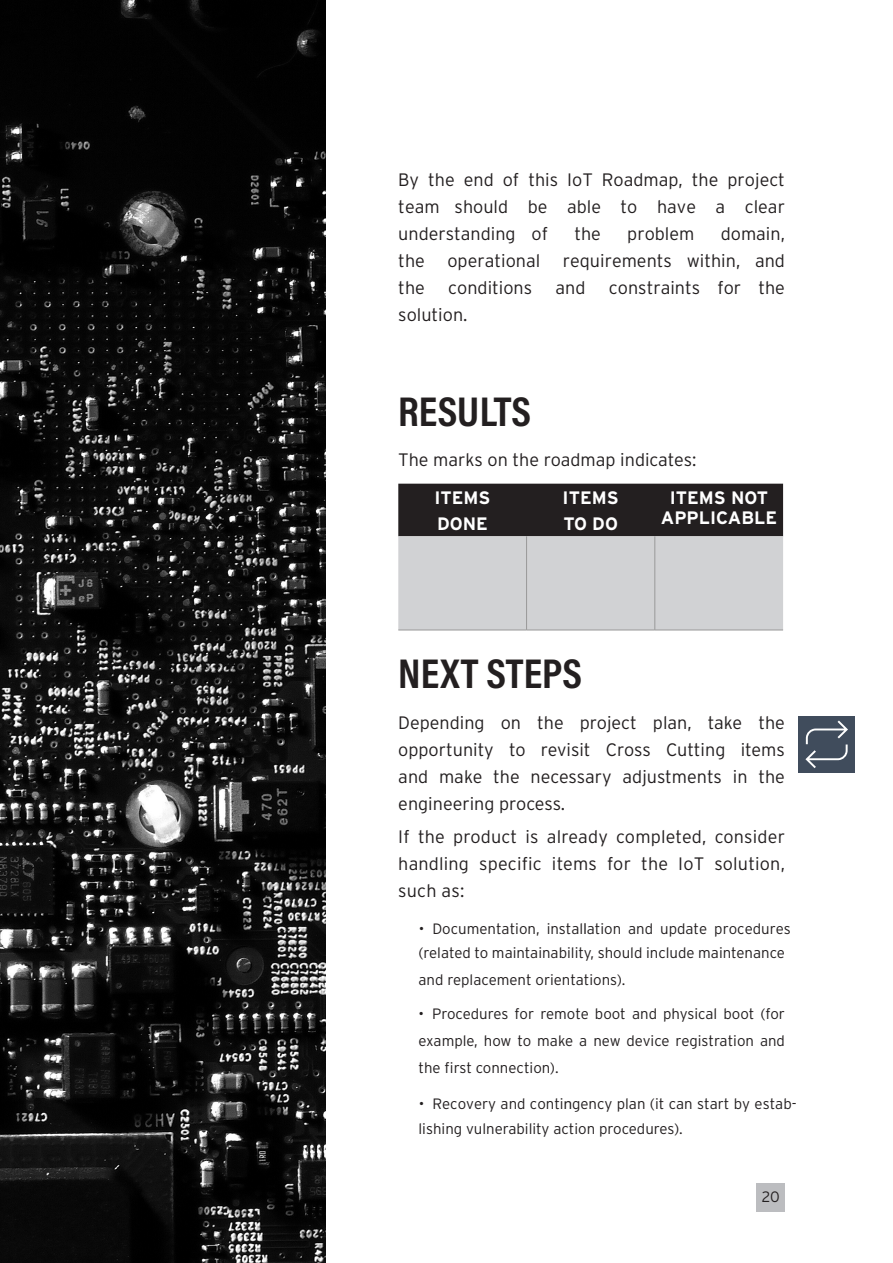
<style>
.page{position:relative;width:893px;height:1263px;background:#fff}
.page>*{position:absolute;margin:0;border:0;box-sizing:border-box;transform-origin:0 0}
.t1{font:700 42px "Acumin Pro Cond";letter-spacing:.005em;color:#231f20}
.t2{font:300 18px/27px "Interstate";color:#231f20;text-align:justify}
.Table_Title{font:700 18px/19.5px "Interstate";color:#fff;text-align:center}
.t3{font:300 15px/24.6px "Interstate";color:#231f20}
.s1{font-family:"Helvetica Neue";font-weight:400}
</style>
<div class="page">
<div style="left:757px;top:1183px;width:28px;height:28px;background:#bcbdc0"></div>
<img style="left:0;top:0;width:325px;height:1263px">
<svg style="left:398px;top:484px;width:385px;height:146px;background:#929293"></svg>
<hr style="left:526px;top:536px;width:1px;height:94px;background:#999">
<hr style="left:655px;top:536px;width:1px;height:94px;background:#999">
<hr style="left:398px;top:630px;width:129px;height:1px;background:#999">
<hr style="left:527px;top:630px;width:128px;height:1px;background:#999">
<hr style="left:655px;top:630px;width:128px;height:1px;background:#999">
<div style="left:799px;top:716px;width:56px;height:56px;background:#404c5c"></div>
<svg style="left:805px;top:720px;width:43px;height:48px"></svg>
<p class="t2" style="left:398px;top:166px;width:388px">By the end of this IoT Roadmap, the project team should be able to have a clear understanding of</p>
<p class="t2" style="left:574px;top:220px;width:28px">the</p>
<p class="t2" style="left:627px;top:220px;width:69px">problem</p>
<p class="t2" style="left:721px;top:220px;width:66px">domain,</p>
<p class="t2" style="left:398px;top:247px;width:28px">the</p>
<p class="t2" style="left:447px;top:247px;width:94px">operational</p>
<p class="t2" style="left:563px;top:247px;width:224px">requirements within, and</p>
<p class="t2" style="left:398px;top:274px;width:28px">the</p>
<p class="t2" style="left:448px;top:274px;width:85px">conditions</p>
<p class="t2" style="left:556px;top:274px;width:31px">and</p>
<p class="t2" style="left:609px;top:274px;width:178px">constraints for the</p>
<p class="t2" style="left:398px;top:301px;width:71px">solution.</p>
<p class="t1" style="left:398px;top:384px;width:134px">RESULTS</p>
<p class="t2" style="left:398px;top:446px;width:300px">The marks on the roadmap indicates:</p>
<p class="Table_Title" style="left:434px;top:488px;width:58px">ITEMS</p>
<p class="Table_Title" style="left:437px;top:514px;width:52px">DONE</p>
<p class="Table_Title" style="left:563px;top:488px;width:58px">ITEMS</p>
<p class="Table_Title" style="left:563px;top:514px;width:56px">TO DO</p>
<p class="Table_Title" style="left:661px;top:488px;width:118px">ITEMS NOT<br>APPLICABLE</p>
<h1 class="t1" style="left:398px;top:646px;width:185px">NEXT STEPS</h1>
<p class="t2" style="left:398px;top:709px;width:388px">Depending on the project plan, take the opportunity to revisit Cross Cutting items and make the necessary adjustments in the engineering process.</p>
<p class="t2" style="left:398px;top:823px;width:388px">If the product is already completed, consider handling specific items for the IoT solution, such as:</p>
<p class="t3" style="left:419px;top:916px;width:374px">• Documentation, instal<span class="s1">l</span>ation and update procedures (related to maintainability, should include maintenance</p>
<p class="t3" style="left:419px;top:967px;width:208px">and replacement orientations).</p>
<p class="t3" style="left:419px;top:1000px;width:368px;line-height:27px;text-align:justify">• Procedures for remote boot and physical boot (for example, how to make a new device registration and the first connection).</p>
<p class="t3" style="left:419px;top:1091px;width:380px">• Recovery and conti<span class="s1">n</span>gency plan (it can start by estab&shy;lishing vulnerability action procedures).</p>
<p class="t3" style="left:762px;top:1184px;width:19px">20</p>
</div>
